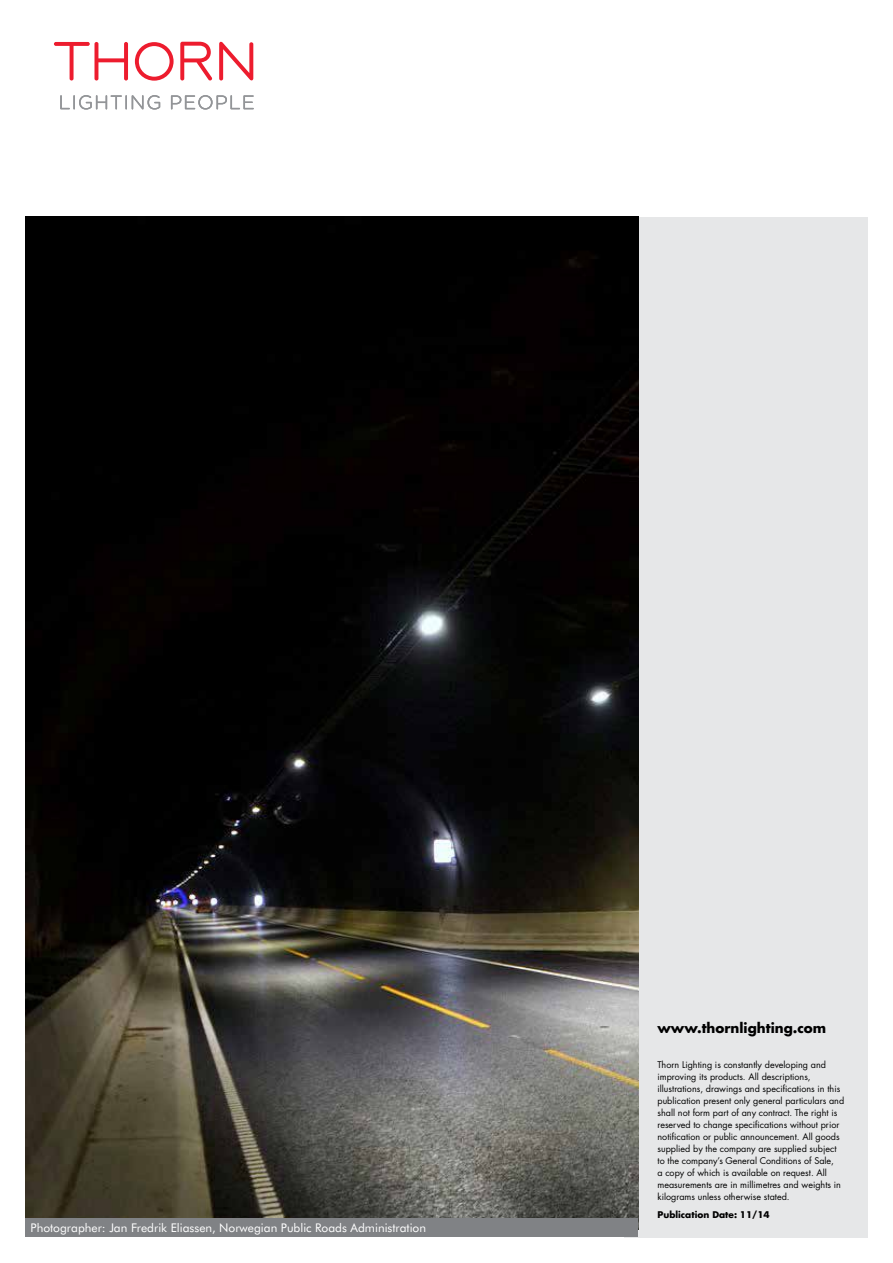
<style>
.page{position:relative;width:893px;height:1263px;background:#fff}
.page>*{position:absolute;margin:0;border:0;box-sizing:border-box;transform-origin:0 0}
.t1{font:700 13.5px "Futura LT Pro";color:#000}
.t2{font:12px "Futura BT";color:#fff}
.t3{font:9px/12px "Futura LT Pro";color:#000}
.t4{font:700 9px "Futura LT Pro";color:#000}
</style>
<div class="page">
<div style="left:624px;top:217px;width:243px;height:1020px;background:#e6e7e8"></div>
<svg style="left:54px;top:42px;width:199px;height:39px"></svg>
<svg style="left:60px;top:95px;width:194px;height:15px"></svg>
<img style="left:26px;top:217px;width:612px;height:1001px">
<div style="left:26px;top:1218px;width:612px;height:19px;background:#808285"></div>
<h2 class="t2" style="left:31px;top:1220px;width:397px">Photographer: Jan Fredrik Eliassen, Norwegian Public Roads Administration</h2>
<h1 class="t1" style="left:657px;top:1018px;width:170px">www.thornlighting.com</h1>
<p class="t3" style="left:657px;top:1059px;width:188px">Thorn Lighting is constantly developing and improving its products. All descriptions, illustrations, drawings and specifications in this publication present only general particulars and shall not form part of any contract. The right is reserved to change specifications without prior notification or public announcement. All goods supplied by the company are supplied subject to the company’s General Conditions of Sale,<br>a copy of which is available on request. All measurements are in millimetres and weights in kilograms unless otherwise stated.</p>
<p class="t4" style="left:657px;top:1208px;width:114px">Publication Date: 11/14</p>
</div>
